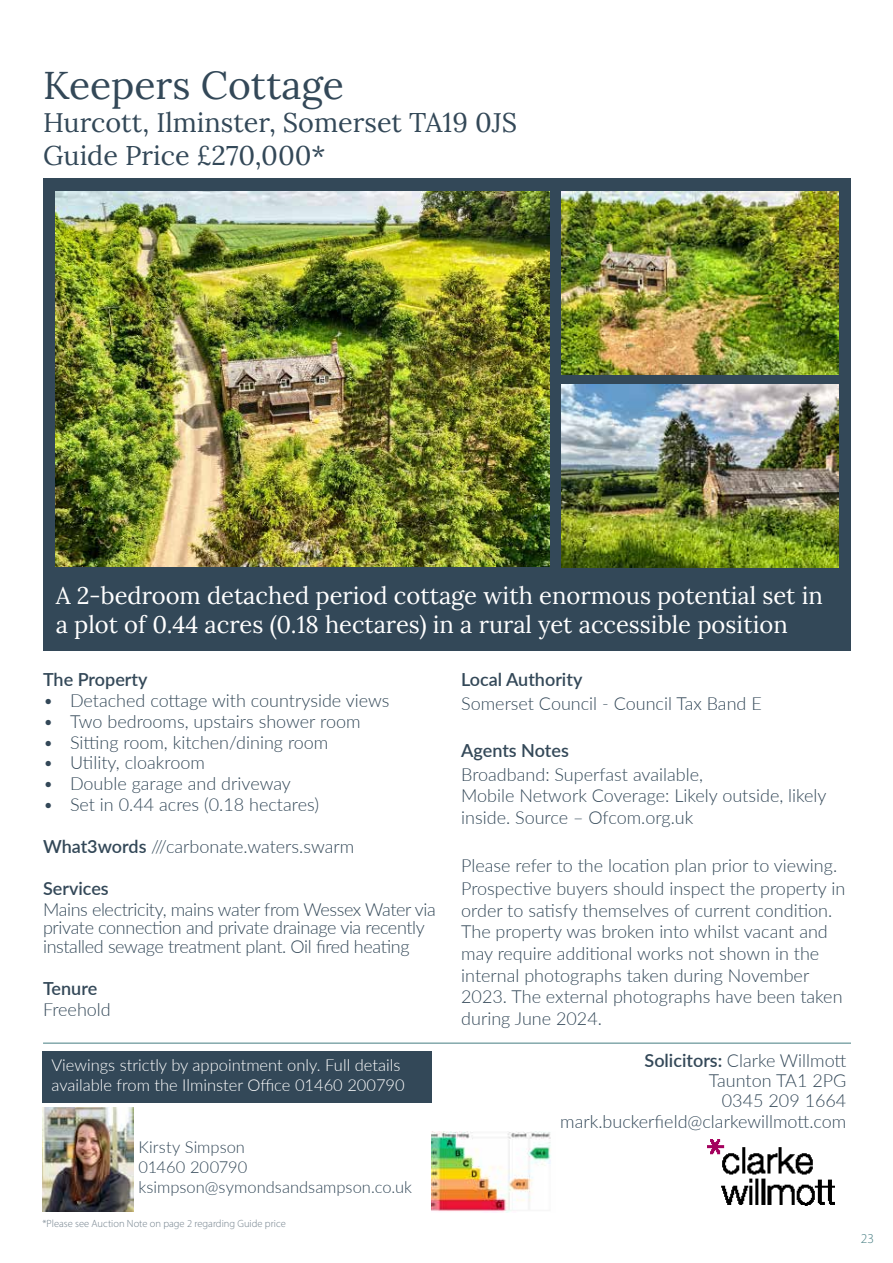
<style>
.page{position:relative;width:893px;height:1263px;background:#fff}
.page>*{position:absolute;margin:0;border:0;box-sizing:border-box;transform-origin:0 0}
.t1{font:39px "Lora";color:#334858}
.t2{font:27px/33px "Lora";color:#334858}
.t3{font:24px/28.8px "Lora";color:#fff}
.t4{font:300 18px/21.6px "Lato";color:#334858}
.t5{font:300 18px/18.8px "Lato";letter-spacing:-.02em;color:#334858}
.t6{font:600 18px "Lato";color:#334858}
.t7{font:300 16.5px/19.8px "Lato";color:#fff}
.t8{font:300 16.5px/20.2px "Lato";color:#334858}
.t9{font:300 13.5px "Myriad Pro";color:#467d82}
.t10{font:300 10.5px "Myriad Pro";color:#707f8a}
.s1{font-weight:600}
</style>
<div class="page">
<div style="left:43px;top:178px;width:808px;height:472px;background:#334858"></div>
<img style="left:55px;top:192px;width:495px;height:374px">
<hr style="left:43px;top:1043px;width:808px;height:1px;background:#467d82">
<img style="left:562px;top:192px;width:276px;height:182px">
<img style="left:562px;top:385px;width:276px;height:182px">
<div style="left:43px;top:1051px;width:389px;height:51px;background:#334858"></div>
<img style="left:43px;top:1108px;width:91px;height:104px">
<img style="left:707px;top:1139px;width:128px;height:66px">
<img style="left:432px;top:1131px;width:119px;height:81px">
<h1 class="t1" style="left:43px;top:55px;width:303px">Keepers Cottage</h1>
<h2 class="t2" style="left:43px;top:104px;width:476px">Hurcott, Ilminster, Somerset TA19 0JS<br>Guide Price £270,000*</h2>
<h3 class="t3" style="left:56px;top:579px;width:768px">A 2-bedroom detached period cottage with enormous potential set in a plot of 0.44 acres (0.18 hectares) in a rural yet accessible position</h3>
<p class="t6" style="left:43px;top:666px;width:106px">The Property</p>
<p class="t4" style="left:43px;top:689px;width:348px">• Detached cottage with countryside views</p>
<p class="t4" style="left:43px;top:710px;width:319px">• Two bedrooms, upstairs shower room</p>
<p class="t4" style="left:43px;top:731px;width:287px">• Sitting room, kitchen/dining room</p>
<p class="t4" style="left:43px;top:751px;width:163px">• Utility, cloakroom</p>
<p class="t4" style="left:43px;top:772px;width:249px">• Double garage and driveway</p>
<p class="t4" style="left:43px;top:793px;width:277px">• Set in 0.44 acres (0.18 hectares)</p>
<p class="t4" style="left:43px;top:835px;width:313px"><span class="s1">What3words</span> ///carbonate.waters.swarm</p>
<p class="t6" style="left:43px;top:875px;width:67px">Services</p>
<p class="t5" style="left:43px;top:899px;width:394px">Mains electricity, mains water from Wessex Water via private connection and private drainage via recently installed sewage treatment plant. Oil fired heating</p>
<p class="t6" style="left:43px;top:975px;width:56px">Tenure</p>
<p class="t4" style="left:43px;top:998px;width:69px">Freehold</p>
<p class="t7" style="left:51px;top:1054px;width:355px">Viewings strictly by appointment only. Full details available from the Ilminster Office 01460 200790</p>
<p class="t8" style="left:139px;top:1136px;width:275px">Kirsty Simpson<br>01460 200790 ksimpson@symondsandsampson.co.uk</p>
<p class="t10" style="left:43px;top:1217px;width:245px">*Please see Auction Note on page 2 regarding Guide price</p>
<p class="t6" style="left:461px;top:666px;width:123px">Local Authority</p>
<p class="t4" style="left:461px;top:692px;width:302px">Somerset Council - Council Tax Band E</p>
<p class="t6" style="left:461px;top:737px;width:109px">Agents Notes</p>
<p class="t4" style="left:461px;top:763px;width:367px">Broadband: Superfast available,<br>Mobile Network Coverage: Likely outside, likely inside. Source – Ofcom.org.uk</p>
<p class="t4" style="left:461px;top:852px;width:385px;line-height:23.7px">Please refer to the location plan prior to viewing.<br>Prospective buyers should inspect the property in</p>
<p class="t4" style="left:461px;top:899px;width:383px">order to satisfy themselves of current condition.<br>The property was broken into whilst vacant and may require additional works not shown in the internal photographs taken during November 2023. The external photographs have been taken during June 2024.</p>
<p class="t4" style="left:560px;top:1050px;width:288px;line-height:20.2px;text-align:right"><span class="s1">Solicitors:</span> Clarke Willmott<br>Taunton TA1 2PG<br>0345 209 1664 mark.buckerfield@clarkewillmott.com</p>
<p class="t9" style="left:861px;top:1230px;width:15px">23</p>
</div>
